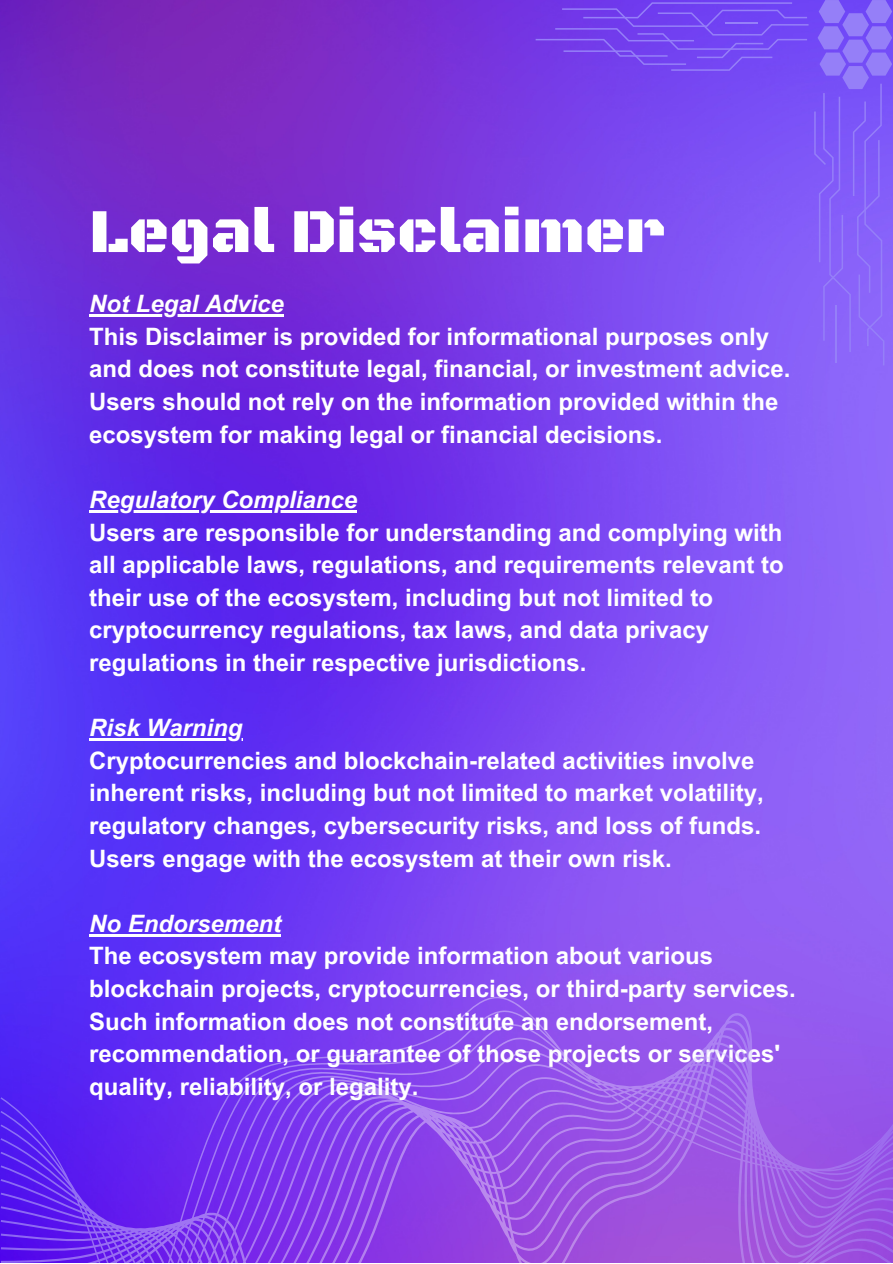
<style>
.page{position:relative;width:893px;height:1264px;background:#fff}
.page>*{position:absolute;margin:0;border:0;box-sizing:border-box;transform-origin:0 0}
.t1{font:63px "Black Ops One";color:#fff}
.t2{font:700 24px/32.5px "Arial MT Pro";color:#fff}
.t3{font:italic 700 24px "Arial MT Pro";color:#fff}
</style>
<div class="page">
<img style="left:0;top:0;width:892px;height:1262px">
<hr style="left:89px;top:314px;width:195px;height:3px;background:#fff">
<hr style="left:89px;top:510px;width:268px;height:2px;background:#fff">
<hr style="left:89px;top:738px;width:153px;height:2px;background:#fff">
<hr style="left:89px;top:934px;width:192px;height:2px;background:#fff">
<svg style="left:1px;top:996px;width:891px;height:266px;background:#8646eb"></svg>
<svg style="left:814px;top:0;width:78px;height:365px;background:#8663f8"></svg>
<svg style="left:535px;top:2px;width:273px;height:69px;background:#7546ef"></svg>
<hr style="left:725px;top:22px;width:32px;height:2px;background:#957ff8">
<p class="t1" style="left:89px;top:194px;width:577px">Legal Disclaimer</p>
<p class="t3" style="left:89px;top:295px;width:196px">Not Legal Advice</p>
<p class="t2" style="left:89px;top:323px;width:702px">This Disclaimer is provided for informational purposes only and does not constitute legal, financial, or investment advice.<br>Users should not rely on the information provided within the ecosystem for making legal or financial decisions.</p>
<p class="t3" style="left:89px;top:490px;width:269px">Regulatory Compliance</p>
<p class="t2" style="left:89px;top:519px;width:696px">Users are responsible for understanding and complying with all applicable laws, regulations, and requirements relevant to their use of the ecosystem, including but not limited to cryptocurrency regulations, tax laws, and data privacy regulations in their respective jurisdictions.</p>
<p class="t3" style="left:89px;top:718px;width:155px">Risk Warning</p>
<p class="t2" style="left:89px;top:747px;width:676px">Cryptocurrencies and blockchain-related activities involve inherent risks, including but not limited to market volatility, regulatory changes, cybersecurity risks, and loss of funds.<br>Users engage with the ecosystem at their own risk.</p>
<p class="t3" style="left:89px;top:914px;width:193px">No Endorsement</p>
<p class="t2" style="left:89px;top:942px;width:708px">The ecosystem may provide information about various blockchain projects, cryptocurrencies, or third-party services.<br>Such information does not constitute an endorsement, recommendation, or guarantee of those projects or services' quality, reliability, or legality.</p>
</div>
